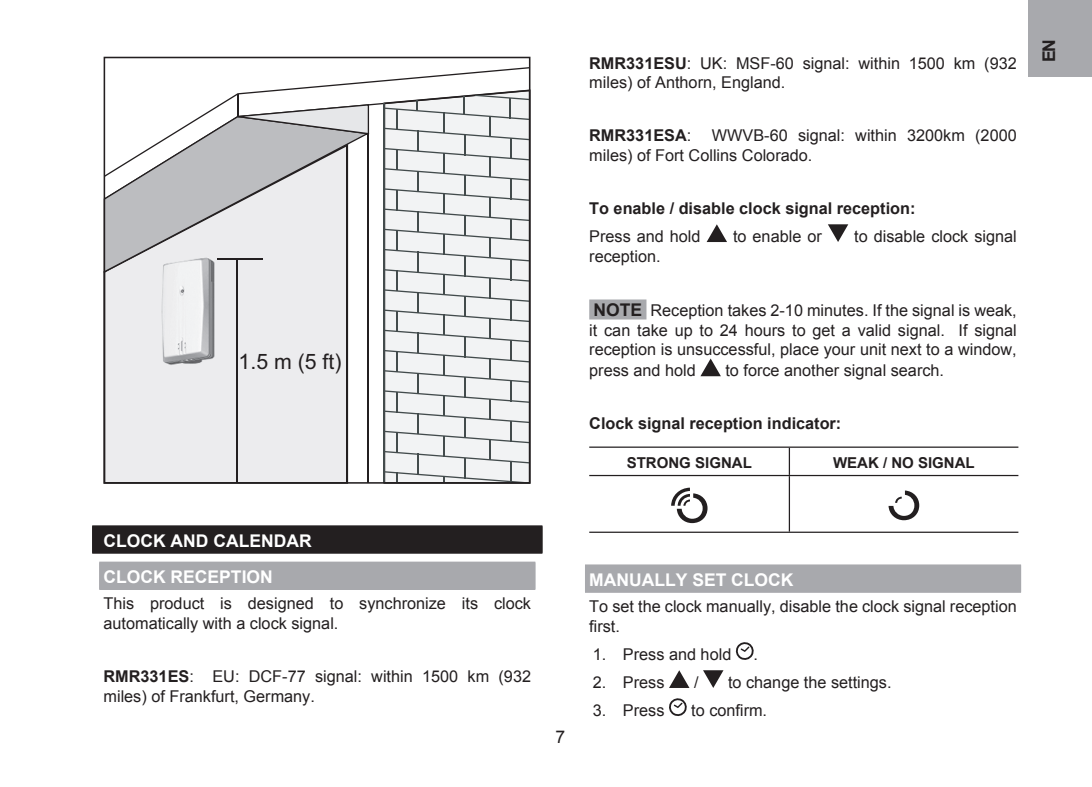
<style>
.page{position:relative;width:1092px;height:787px;background:#fff}
.page>*{position:absolute;margin:0;border:0;box-sizing:border-box;transform-origin:0 0}
.t1{font:21.25px "Arial";color:#231f20}
.t2{font:700 17.5px "Arial";color:#fff}
.t3{font:700 17.5px "Arial";color:#231f20}
.t4{font:16.25px/19.5px "Arial";color:#231f20}
.t5{font:700 16.25px "Arial";color:#231f20}
.t6{font:700 15px "Arial";color:#231f20}
.s1{font-weight:700}
.s2{font-weight:400}
.s3{font-weight:700;font-size:17.5px}
</style>
<div class="page">
<div style="left:1028px;top:0;width:63px;height:77px;background:#a8a9ad"></div>
<div style="left:92px;top:525px;width:450px;height:28px;background:#231f20"></div>
<div style="left:99px;top:562px;width:436px;height:28px;background:#a8a9ad"></div>
<div style="left:99px;top:561px;width:436px;height:28px;background:#a8a9ad"></div>
<svg style="left:104px;top:57px;width:426px;height:426px;fill:#ececee"></svg>
<img style="left:152px;top:256px;width:80px;height:113px">
<svg style="left:217px;top:258px;width:15px;height:1px"></svg>
<div style="left:589px;top:299px;width:57px;height:20px;background:#a8a9ad"></div>
<div style="left:585px;top:565px;width:435px;height:28px;background:#b7b7bb"></div>
<div style="left:585px;top:564px;width:435px;height:28px;background:#a8a9ad"></div>
<svg style="left:706px;top:224px;width:21px;height:18px"></svg>
<svg style="left:828px;top:224px;width:20px;height:18px"></svg>
<svg style="left:700px;top:358px;width:20px;height:18px"></svg>
<hr style="left:589px;top:446px;width:429px;height:2px;background:#231f20">
<hr style="left:788px;top:448px;width:2px;height:27px;background:#231f20">
<hr style="left:589px;top:475px;width:429px;height:1px;background:#231f20">
<hr style="left:788px;top:476px;width:2px;height:55px;background:#231f20">
<hr style="left:589px;top:531px;width:429px;height:2px;background:#231f20">
<svg style="left:671px;top:487px;width:36px;height:36px"></svg>
<svg style="left:888px;top:490px;width:31px;height:30px"></svg>
<svg style="left:735px;top:642px;width:18px;height:18px"></svg>
<svg style="left:669px;top:670px;width:20px;height:18px"></svg>
<svg style="left:703px;top:670px;width:20px;height:18px"></svg>
<svg style="left:669px;top:698px;width:17px;height:18px"></svg>
<h1 class="t1" style="left:238px;top:350px;width:104px">1.5 m (5 ft)</h1>
<p class="t2" style="left:103px;top:529px;width:81px">clock and</p>
<p class="t2" style="left:213px;top:529px;width:50px">calendar</p>
<p class="t2" style="left:103px;top:565px;width:80px">Clock recept</p>
<p class="t2" style="left:242px;top:565px;width:18px">ion</p>
<p class="t4" style="left:103px;top:594px;width:429px">This product is designed to synchronize its clock automatically with a clock signal.</p>
<p class="t4" style="left:103px;top:667px;width:429px"><span class="s1">RMR331ES</span>: EU: DCF-77 signal: within 1500 km (932 miles) of Frankfurt, Germany.</p>
<p class="t4" style="left:589px;top:53px;width:429px"><span class="s1">RMR331ESU</span>: UK: MSF-60 signal: within 1500 km (932 miles) of Anthorn, England.</p>
<p class="t5" style="left:589px;top:125px;width:104px">RMR331ESA<span class="s2">:</span></p>
<p class="t4" style="left:589px;top:126px;width:429px;text-indent:123px">WWVB-60 signal: within 3200km (2000 miles) of Fort Collins Colorado.</p>
<p class="t5" style="left:589px;top:197px;width:328px">To enable / disable clock signal reception:</p>
<p class="t4" style="left:589px;top:227px;width:113px">Press and hold</p>
<p class="t4" style="left:733px;top:227px;width:90px">to enable or</p>
<p class="t4" style="left:854px;top:227px;width:164px">to disable clock signal</p>
<p class="t4" style="left:589px;top:246px;width:73px">reception.</p>
<p class="t4" style="left:589px;top:301px;width:429px;text-align:justify"><span class="s3">NOTE</span> Reception takes 2-10 minutes. If the signal is weak, it can take up to 24 hours to get a valid signal. If signal reception is unsuccessful, place your unit next to a window, press and hold</p>
<p class="t4" style="left:725px;top:361px;width:220px">to force another signal search.</p>
<p class="t5" style="left:589px;top:413px;width:253px">Clock signal reception indicator:</p>
<p class="t6" style="left:626px;top:452px;width:22px">Strong</p>
<p class="t6" style="left:695px;top:452px;width:57px">SIGNAL</p>
<p class="t6" style="left:833px;top:452px;width:13px">Wea</p>
<p class="t6" style="left:868px;top:452px;width:107px">k / NO SIGNAL</p>
<p class="t3" style="left:1037px;top:62px;width:24px;rotate:-90deg">EN</p>
<p class="t2" style="left:589px;top:568px;width:29px">Manua</p>
<p class="t2" style="left:654px;top:568px;width:141px">lly Set Clock</p>
<p class="t4" style="left:589px;top:597px;width:429px">To set the clock manually, disable the clock signal reception first.</p>
<p class="t4" style="left:593px;top:644px;width:140px">1 . Press and hold</p>
<p class="t4" style="left:753px;top:644px;width:6px">.</p>
<p class="t4" style="left:593px;top:672px;width:73px">2. Press</p>
<p class="t4" style="left:694px;top:672px;width:6px">/</p>
<p class="t4" style="left:728px;top:672px;width:165px">to change the settings.</p>
<p class="t4" style="left:593px;top:700px;width:73px">3. Press</p>
<p class="t4" style="left:691px;top:700px;width:77px">to confirm.</p>
</div>
